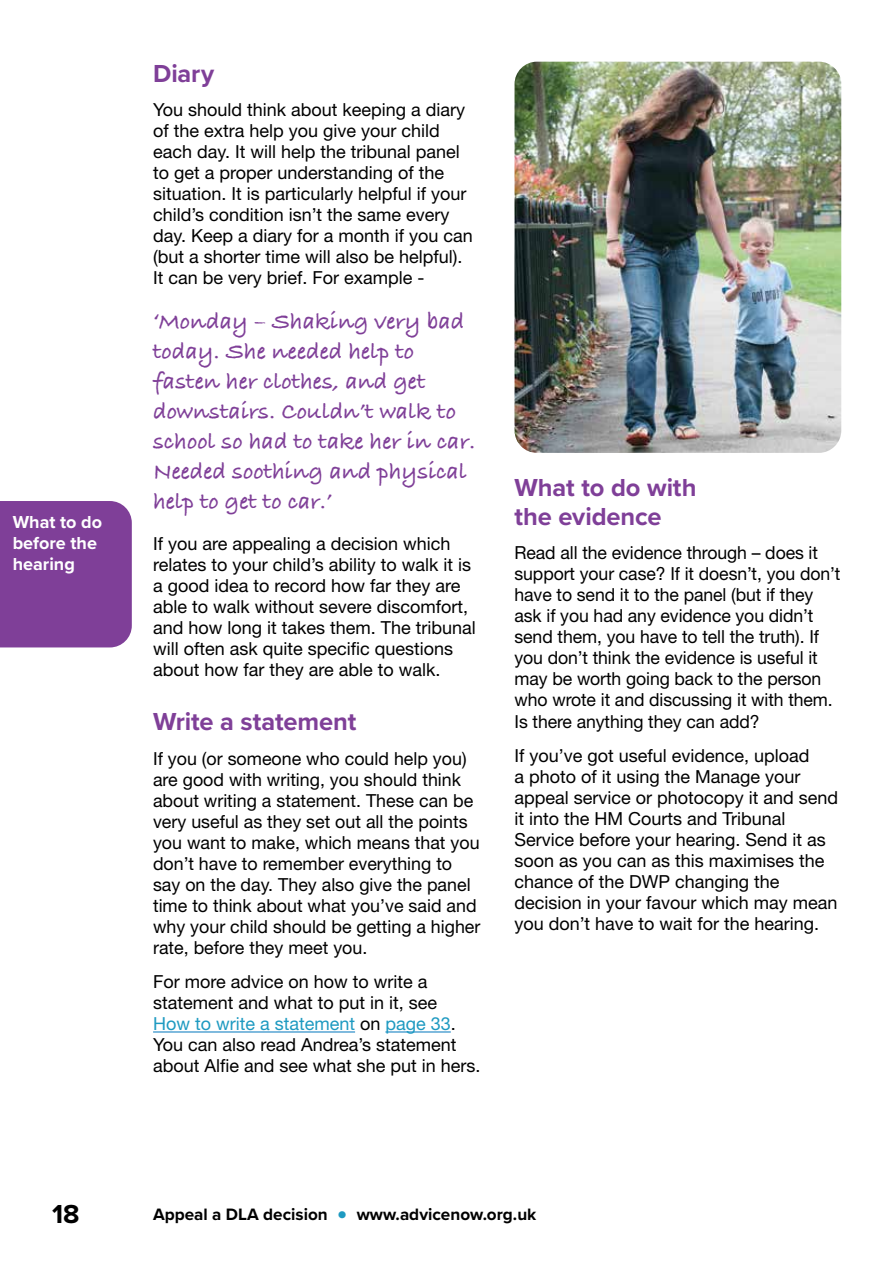
<style>
.page{position:relative;width:893px;height:1263px;background:#fff}
.page>*{position:absolute;margin:0;border:0;box-sizing:border-box;transform-origin:0 0}
.t1{font:700 27px "Proxima Nova";color:#000}
.t2{font:700 25.5px/28.5px "Proxima Nova";letter-spacing:-.005em;color:#7f3f98}
.t3{font:700 24px/30px "Bradley Hand ITCTT";color:#7f3f98}
.t4{font:18px/21px "Helvetica Neue LT Std";color:#000}
.t5{font:700 18px/21px "Proxima Nova";color:#fff}
.t6{font:700 17.1px "Proxima Nova";color:#000}
.s1{color:#1e9ac1}
.s2{font-size:30px;color:#1e9ac1}
</style>
<div class="page">
<div style="left:0;top:501px;width:132px;height:146px;background:#7f3f98"></div>
<hr style="left:153px;top:1031px;width:202px;height:1px;background:#0076be">
<hr style="left:385px;top:1031px;width:66px;height:1px;background:#0076be">
<img style="left:514px;top:62px;width:327px;height:391px">
<p class="t5" style="left:13px;top:511px;width:91px">What to do before the hearing</p>
<h2 class="t2" style="left:153px;top:58px;width:63px">Diary</h2>
<p class="t4" style="left:153px;top:99px;width:321px">You should think about keeping a diary of the extra help you give your child each day. It will help the tribunal panel to get a proper understanding of the situation. It is particularly helpful if your child’s condition isn’t the same every day. Keep a diary for a month if you can (but a shorter time will also be helpful).<br>It can be very brief. For example -</p>
<h3 class="t3" style="left:153px;top:305px;width:324px">‘Monday – Shaking very bad today. She needed help to fasten her clothes, and get downstairs. Couldn’t walk to school so had to take her in car.<br>Needed soothing and physical help to get to car.’</h3>
<p class="t4" style="left:153px;top:533px;width:324px">If you are appealing a decision which relates to your child’s ability to walk it is a good idea to record how far they are able to walk without severe discomfort, and how long it takes them. The tribunal will often ask quite specific questions about how far they are able to walk.</p>
<h2 class="t2" style="left:153px;top:707px;width:205px">Write a statement</h2>
<p class="t4" style="left:153px;top:747px;width:329px">If you (or someone who could help you) are good with writing, you should think about writing a statement. These can be very useful as they set out all the points you want to make, which means that you don’t have to remember everything to say on the day. They also give the panel time to think about what you’ve said and why your child should be getting a higher rate, before they meet you.</p>
<p class="t4" style="left:153px;top:971px;width:329px">For more advice on how to write a statement and what to put in it, see<br><span class="s1">How to write a statement</span> on <span class="s1">page 33</span>.<br>You can also read Andrea’s statement about Alfie and see what she put in hers.</p>
<h2 class="t2" style="left:514px;top:473px;width:183px">What to do with the evidence</h2>
<p class="t4" style="left:514px;top:542px;width:327px">Read all the evidence through – does it support your case? If it doesn’t, you don’t have to send it to the panel (but if they ask if you had any evidence you didn’t send them, you have to tell the truth). If you don’t think the evidence is useful it may be worth going back to the person who wrote it and discussing it with them.<br>Is there anything they can add?</p>
<p class="t4" style="left:514px;top:745px;width:325px">If you’ve got useful evidence, upload<br>a photo of it using the Manage your appeal service or photocopy it and send it into the HM Courts and Tribunal Service before your hearing. Send it as soon as you can as this maximises the chance of the DWP changing the decision in your favour which may mean you don’t have to wait for the hearing.</p>
<h1 class="t1" style="left:52px;top:1194px;width:29px">18</h1>
<p class="t6" style="left:153px;top:1201px;width:385px">Appeal a DLA decision <span class="s2">•</span> www.advicenow.org.uk</p>
</div>
